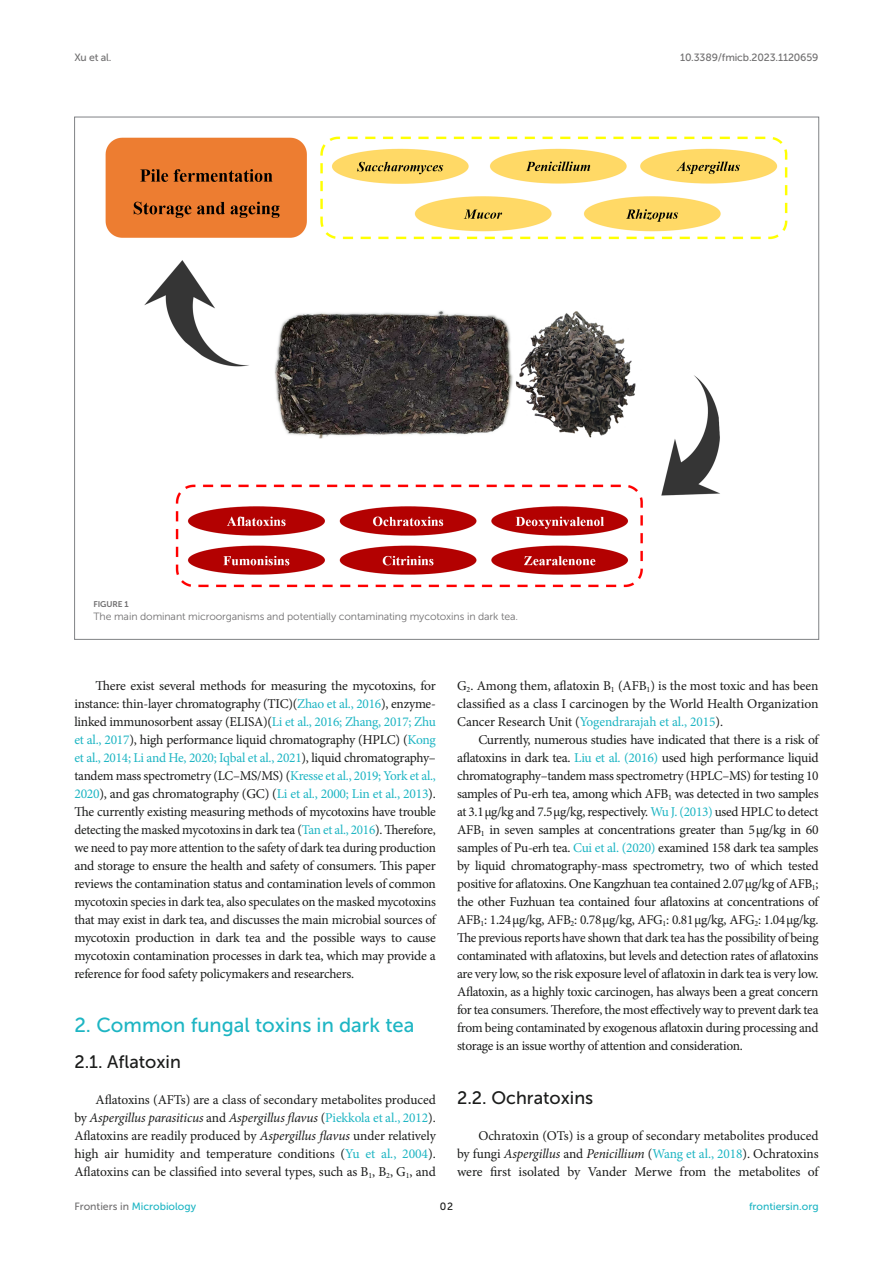
<style>
.page{position:relative;width:893px;height:1263px;background:#fff}
.page>*{position:absolute;margin:0;border:0;box-sizing:border-box;transform-origin:0 0}
.HEAD_1{font:20.25px "Museo Sans 500";color:#1db5c3}
.HEAD_2{font:18px "Museo Sans 500";color:#1b1c1b}
.HEAD_2_after_HEAD_1{font:18px "Museo Sans 500";color:#1b1c1b}
.TEXT{font:13.5px/18px "Minion Pro";letter-spacing:-.025em;color:#1b1c1b;text-align:justify}
.TEXT_FLUSH{font:13.5px/18px "Minion Pro";letter-spacing:-.005em;color:#1b1c1b;text-align:justify}
.FIG_LEG{font:10.5px "Museo Sans 300";letter-spacing:-.01em;color:#706f70}
.t1{font:10.5px "Museo Sans 500";color:#1db5c3}
.t2{font:10.5px "Museo Sans 500";letter-spacing:-.015em;color:#706f70}
.t3{font:10.5px "Museo Sans 500";color:#1b1c1b}
.FIG_HD{font:8.25px "Museo Sans 700";letter-spacing:-.01em;color:#706f70}
.s1{color:#1db5c3}
.s2{font-style:italic}
.s3{color:#706f70}
</style>
<div class="page">
<img style="left:105px;top:136px;width:683px;height:452px">
<p class="t2" style="left:74px;top:51px;width:39px">Xu et al.</p>
<p class="t2" style="left:680px;top:51px;width:140px">10.3389/fmicb.2023.1120659</p>
<p class="FIG_HD" style="left:94px;top:599px;width:37px">FIGURE 1</p>
<p class="FIG_LEG" style="left:94px;top:611px;width:426px">The main dominant microorganisms and potentially contaminating mycotoxins in dark tea.</p>
<p class="TEXT" style="left:74px;top:677px;width:363px;text-indent:21px">There exist several methods for measuring the mycotoxins, for instance: thin-layer chromatography (TIC)(<span class="s1">Zhao et al., 2016</span>), enzyme&shy;linked immunosorbent assay (ELISA)(<span class="s1">Li et al., 2016; Zhang, 2017; Zhu et al., 2017</span>), high performance liquid chromatography (HPLC) (<span class="s1">Kong et al., 2014; Li and He, 2020; Iqbal et al., 2021</span>), liquid chromatography– tandem mass spectrometry (LC–MS/MS) (<span class="s1">Kresse et al., 2019; York et al., 2020</span>), and gas chromatography (GC) (<span class="s1">Li et al., 2000; Lin et al., 2013</span>).<br>The currently existing measuring methods of mycotoxins have trouble detecting the masked mycotoxins in dark tea (<span class="s1">Tan et al., 2016</span>). Therefore, we need to pay more attention to the safety of dark tea during production and storage to ensure the health and safety of consumers. This paper reviews the contamination status and contamination levels of common mycotoxin species in dark tea, also speculates on the masked mycotoxins that may exist in dark tea, and discusses the main microbial sources of mycotoxin production in dark tea and the possible ways to cause mycotoxin contamination processes in dark tea, which may provide a reference for food safety policymakers and researchers.</p>
<p class="HEAD_1" style="left:74px;top:1014px;width:342px">2. Common fungal toxins in dark tea</p>
<p class="HEAD_2_after_HEAD_1" style="left:74px;top:1052px;width:108px">2.1. Aflatoxin</p>
<p class="TEXT_FLUSH" style="left:74px;top:1091px;width:363px;text-indent:21px">Aflatoxins (AFTs) are a class of secondary metabolites produced by <span class="s2">Aspergillus parasiticus</span> and <span class="s2">Aspergillus flavus</span> (<span class="s1">Piekkola et al., 2012</span>).<br>Aflatoxins are readily produced by <span class="s2">Aspergillus flavus</span> under relatively high air humidity and temperature conditions (<span class="s1">Yu et al., 2004</span>).<br>Aflatoxins can be classified into several types, such as B<sub>1</sub>, B<sub>2</sub>, G<sub>1</sub>, and</p>
<p class="TEXT_FLUSH" style="left:457px;top:677px;width:363px">G<sub>2</sub>. Among them, aflatoxin B<sub>1</sub> (AFB<sub>1</sub>) is the most toxic and has been classified as a class I carcinogen by the World Health Organization Cancer Research Unit (<span class="s1">Yogendrarajah et al., 2015</span>).</p>
<p class="TEXT" style="left:457px;top:731px;width:363px;text-indent:21px">Currently, numerous studies have indicated that there is a risk of aflatoxins in dark tea. <span class="s1">Liu et al. (2016)</span> used high performance liquid chromatography–tandem mass spectrometry (HPLC–MS) for testing 10 samples of Pu-erh tea, among which AFB<sub>1</sub> was detected in two samples at 3.1μg/kg and 7.5μg/kg, respectively. <span class="s1">Wu J. (2013)</span> used HPLC to detect AFB<sub>1</sub> in seven samples at concentrations greater than 5μg/kg in 60 samples of Pu-erh tea. <span class="s1">Cui et al. (2020)</span> examined 158 dark tea samples by liquid chromatography-mass spectrometry, two of which tested positive for aflatoxins. One Kangzhuan tea contained 2.07μg/kg of AFB<sub>1</sub>; the other Fuzhuan tea contained four aflatoxins at concentrations of AFB<sub>1</sub>: 1.24μg/kg, AFB<sub>2</sub>: 0.78μg/kg, AFG<sub>1</sub>: 0.81μg/kg, AFG<sub>2</sub>: 1.04μg/kg.<br>The previous reports have shown that dark tea has the possibility of being contaminated with aflatoxins, but levels and detection rates of aflatoxins are very low, so the risk exposure level of aflatoxin in dark tea is very low.<br>Aflatoxin, as a highly toxic carcinogen, has always been a great concern for tea consumers. Therefore, the most effectively way to prevent dark tea from being contaminated by exogenous aflatoxin during processing and storage is an issue worthy of attention and consideration.</p>
<p class="HEAD_2" style="left:457px;top:1088px;width:138px">2.2. Ochratoxins</p>
<p class="TEXT_FLUSH" style="left:457px;top:1127px;width:363px;text-indent:21px">Ochratoxin (OTs) is a group of secondary metabolites produced by fungi <span class="s2">Aspergillus</span> and <span class="s2">Penicillium</span> (<span class="s1">Wang et al., 2018</span>). Ochratoxins were first isolated by Vander Merwe from the metabolites of</p>
<p class="t1" style="left:74px;top:1200px;width:123px"><span class="s3">Frontiers in</span> Microbiology</p>
<p class="t3" style="left:440px;top:1200px;width:15px">02</p>
<p class="t1" style="left:749px;top:1200px;width:71px">frontiersin.org</p>
</div>
